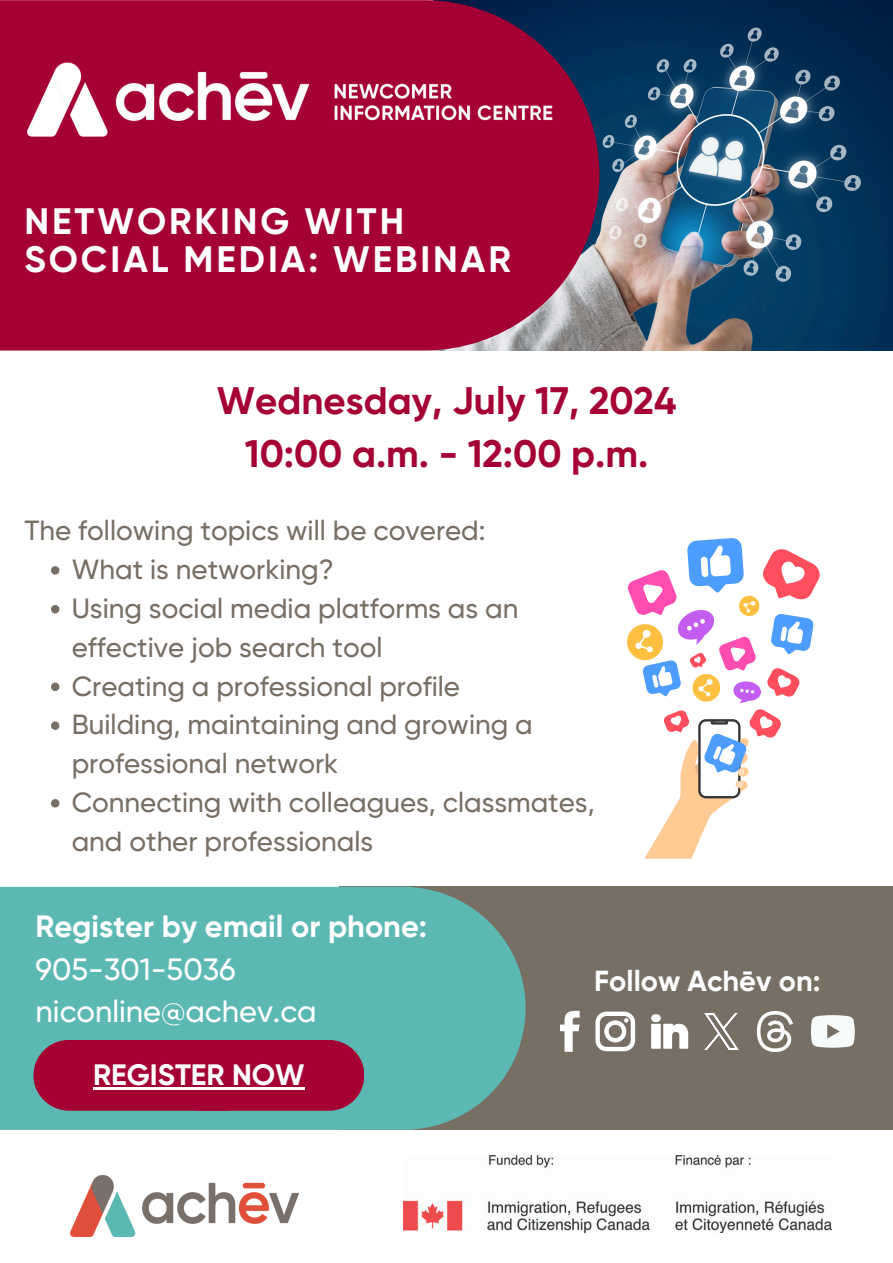
<style>
.page{position:relative;width:893px;height:1263px;background:#fff}
.page>*{position:absolute;margin:0;border:0;box-sizing:border-box;transform-origin:0 0}
.t1{font:700 38.33px/53.4px "Gilroy";color:#a50034;text-align:center}
.t2{font:700 36.75px/37.7px "Gilroy";letter-spacing:.08em;color:#fff}
.t3{font:500 30.75px/42.8px "Gilroy";color:#fff}
.t4{font:700 29.47px "Gilroy";color:#fff}
.t5{font:700 29.03px "Gilroy";color:#fff}
.t6{font:500 27.75px/38.8px "Gilroy";color:#776e64}
.s1{font-weight:700}
</style>
<div class="page">
<img style="left:599px;top:0;width:294px;height:350px">
<svg style="left:0;top:0;width:599px;height:351px;background:#9f0d3e"></svg>
<img style="left:404px;top:1155px;width:427px;height:78px">
<img style="left:71px;top:1176px;width:227px;height:60px">
<div style="left:339px;top:886px;width:554px;height:244px;background:#776e64"></div>
<div style="left:0;top:887px;width:525px;height:243px;background:#5cb8b2"></div>
<svg style="left:33px;top:1040px;width:331px;height:71px;background:#a20b3c"></svg>
<hr style="left:93px;top:1087px;width:212px;height:2px;background:#fff">
<svg style="left:560px;top:1011px;width:19px;height:41px"></svg>
<svg style="left:595px;top:1011px;width:40px;height:40px"></svg>
<svg style="left:651px;top:1014px;width:37px;height:35px"></svg>
<img style="left:705px;top:1014px;width:33px;height:35px">
<img style="left:756px;top:1011px;width:37px;height:41px">
<svg style="left:811px;top:1015px;width:44px;height:33px"></svg>
<img style="left:17px;top:0;width:550px;height:207px">
<svg style="left:51px;top:566px;width:8px;height:9px"></svg>
<svg style="left:51px;top:605px;width:8px;height:8px"></svg>
<svg style="left:51px;top:683px;width:8px;height:8px"></svg>
<svg style="left:51px;top:721px;width:8px;height:9px"></svg>
<svg style="left:51px;top:799px;width:8px;height:8px"></svg>
<svg style="left:627px;top:538px;width:193px;height:321px"></svg>
<p class="t2" style="left:25px;top:203px;width:488px">NETWORKING WITH<br>SOCIAL MEDIA: WEBINAR</p>
<p class="t1" style="left:217px;top:374px;width:461px">Wednesday, July 17, 2024<br>10:00 a.m. - 12:00 p.m.</p>
<p class="t6" style="left:25px;top:511px;width:462px">The following topics will be covered:</p>
<h4 class="t6" style="left:72px;top:550px;width:263px">What is networking?</h4>
<p class="t6" style="left:72px;top:589px;width:448px">Using social media platforms as an effective job search tool</p>
<p class="t6" style="left:72px;top:667px;width:390px">Creating a professional profile</p>
<p class="t6" style="left:72px;top:705px;width:462px">Building, maintaining and growing a professional network</p>
<p class="t6" style="left:72px;top:783px;width:524px">Connecting with colleagues, classmates, and other professionals</p>
<p class="t3" style="left:36px;top:905px;width:393px"><span class="s1">Register by email or phone:<br></span>905-301-5036 niconline@achev.ca</p>
<h2 class="t4" style="left:93px;top:1057px;width:213px">REGISTER NOW</h2>
<h4 class="t5" style="left:594px;top:963px;width:228px">Follow Achēv on:</h4>
</div>
